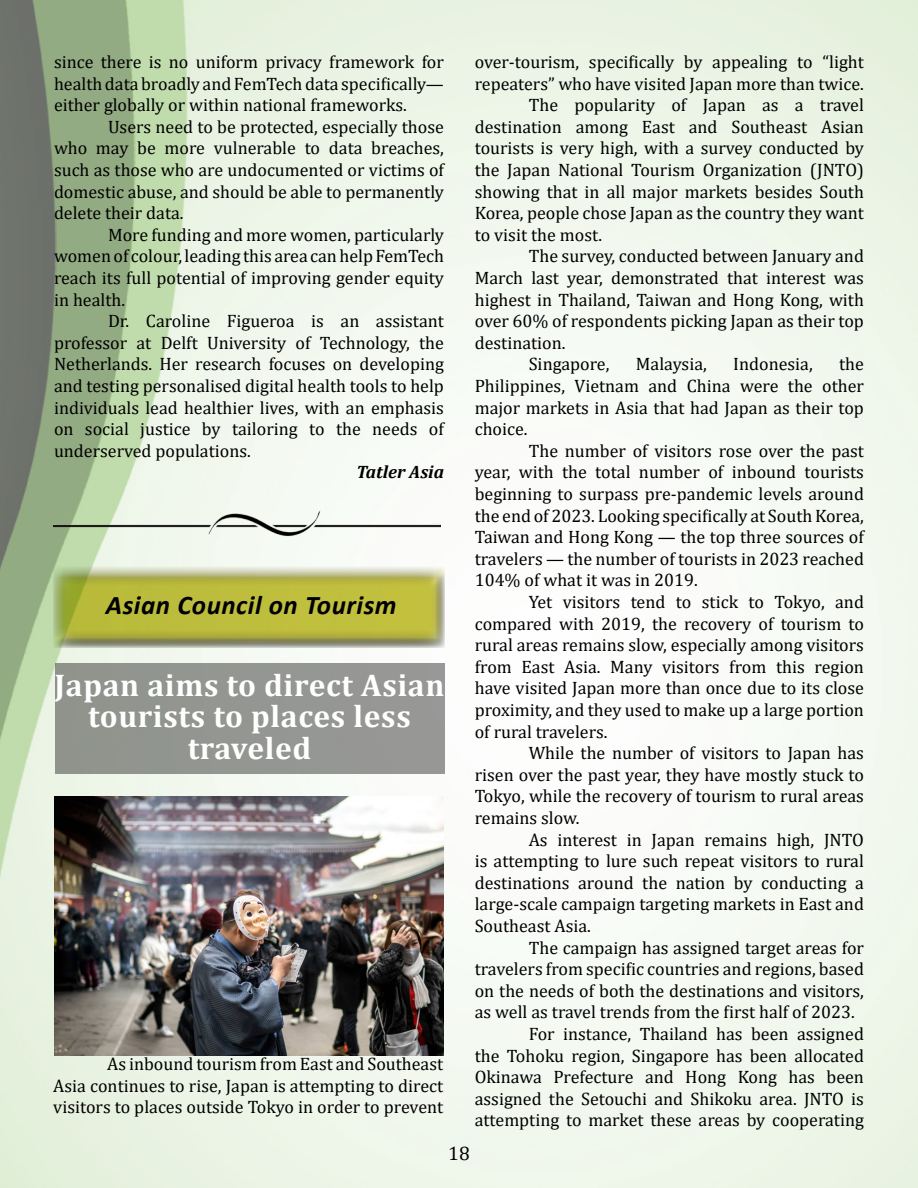
<style>
.page{position:relative;width:918px;height:1188px;background:#fff}
.page>*{position:absolute;margin:0;border:0;box-sizing:border-box;transform-origin:0 0}
.Head{font:700 31.5px/31.5px "Cambria";letter-spacing:.02em;color:#fff;text-align:center}
.Head-2{font:italic 700 27px "Calibri";letter-spacing:.02em;color:#000}
.t1{font:19.5px "Cambria";color:#000}
.Body{font:18px/21.6px "Cambria";color:#000;text-align:justify}
.Source{font:italic 700 18px "Cambria";color:#000}
</style>
<div class="page">
<img style="left:0;top:0;width:918px;height:1188px">
<img style="left:54px;top:509px;width:387px;height:35px">
<div style="left:52px;top:549px;width:393px;height:100px;background:#000;opacity:.5"></div>
<div style="left:52px;top:556px;width:393px;height:89px;background:#fff;opacity:.75"></div>
<div style="left:52px;top:567px;width:393px;height:82px;background:#000;opacity:.75"></div>
<div style="left:55px;top:664px;width:390px;height:110px;background:#949692"></div>
<img style="left:55px;top:797px;width:388px;height:259px">
<p class="Body" style="left:54px;top:51px;width:391px">since there is no uniform privacy framework for health data broadly and FemTech data specifically— either globally or within national frameworks.</p>
<p class="Body" style="left:54px;top:116px;width:392px;text-indent:54px">Users need to be protected, especially those who may be more vulnerable to data breaches, such as those who are undocumented or victims of domestic abuse, and should be able to permanently delete their data.</p>
<p class="Body" style="left:54px;top:224px;width:392px;text-indent:54px">More funding and more women, particularly women of colour, leading this area can help FemTech reach its full potential of improving gender equity in health.</p>
<p class="Body" style="left:54px;top:310px;width:392px;text-indent:54px">Dr. Caroline Figueroa is an assistant professor at Delft University of Technology, the Netherlands. Her research focuses on developing and testing personalised digital health tools to help individuals lead healthier lives, with an emphasis on social justice by tailoring to the needs of underserved populations.</p>
<p class="Source" style="left:356px;top:460px;width:89px">Tatler Asia</p>
<p class="Head-2" style="left:106px;top:586px;width:292px">Asian Council on Tourism</p>
<p class="Head" style="left:55px;top:668px;width:391px">Japan aims to direct Asian tourists to places less traveled</p>
<p class="Body" style="left:53px;top:1053px;width:392px;text-indent:54px">As inbound tourism from East and Southeast Asia continues to rise, Japan is attempting to direct visitors to places outside Tokyo in order to prevent</p>
<p class="Body" style="left:475px;top:51px;width:391px">over-tourism, specifically by appealing to “light repeaters” who have visited Japan more than twice.</p>
<p class="Body" style="left:475px;top:94px;width:391px;text-indent:54px">The popularity of Japan as a travel destination among East and Southeast Asian tourists is very high, with a survey conducted by the Japan National Tourism Organization (JNTO) showing that in all major markets besides South Korea, people chose Japan as the country they want to visit the most.</p>
<p class="Body" style="left:475px;top:245px;width:391px;text-indent:54px">The survey, conducted between January and March last year, demonstrated that interest was highest in Thailand, Taiwan and Hong Kong, with over 60% of respondents picking Japan as their top destination.</p>
<p class="Body" style="left:529px;top:353px;width:82px">Singapore,</p>
<p class="Body" style="left:636px;top:353px;width:72px">Malaysia,</p>
<p class="Body" style="left:733px;top:353px;width:81px">Indonesia,</p>
<p class="Body" style="left:475px;top:353px;width:391px;text-indent:364px">the Philippines, Vietnam and China were the other major markets in Asia that had Japan as their top choice.</p>
<p class="Body" style="left:475px;top:440px;width:391px;text-indent:54px">The number of visitors rose over the past year, with the total number of inbound tourists beginning to surpass pre-pandemic levels around the end of 2023. Looking specifically at South Korea, Taiwan and Hong Kong — the top three sources of travelers — the number of tourists in 2023 reached 104% of what it was in 2019.</p>
<p class="Body" style="left:475px;top:591px;width:391px;text-indent:54px">Yet visitors tend to stick to Tokyo, and compared with 2019, the recovery of tourism to rural areas remains slow, especially among visitors from East Asia. Many visitors from this region have visited Japan more than once due to its close proximity, and they used to make up a large portion of rural travelers.</p>
<p class="Body" style="left:475px;top:742px;width:391px;text-indent:54px">While the number of visitors to Japan has risen over the past year, they have mostly stuck to Tokyo, while the recovery of tourism to rural areas remains slow.</p>
<p class="Body" style="left:475px;top:829px;width:391px;text-indent:54px">As interest in Japan remains high, JNTO is attempting to lure such repeat visitors to rural destinations around the nation by conducting a large-scale campaign targeting markets in East and Southeast Asia.</p>
<p class="Body" style="left:475px;top:937px;width:391px;text-indent:54px">The campaign has assigned target areas for travelers from specific countries and regions, based on the needs of both the destinations and visitors, as well as travel trends from the first half of 2023.</p>
<p class="Body" style="left:475px;top:1023px;width:391px;text-indent:54px">For instance, Thailand has been assigned the Tohoku region, Singapore has been allocated Okinawa Prefecture and Hong Kong has been assigned the Setouchi and Shikoku area. JNTO is attempting to market these areas by cooperating</p>
<p class="t1" style="left:448px;top:1142px;width:23px">18</p>
</div>
